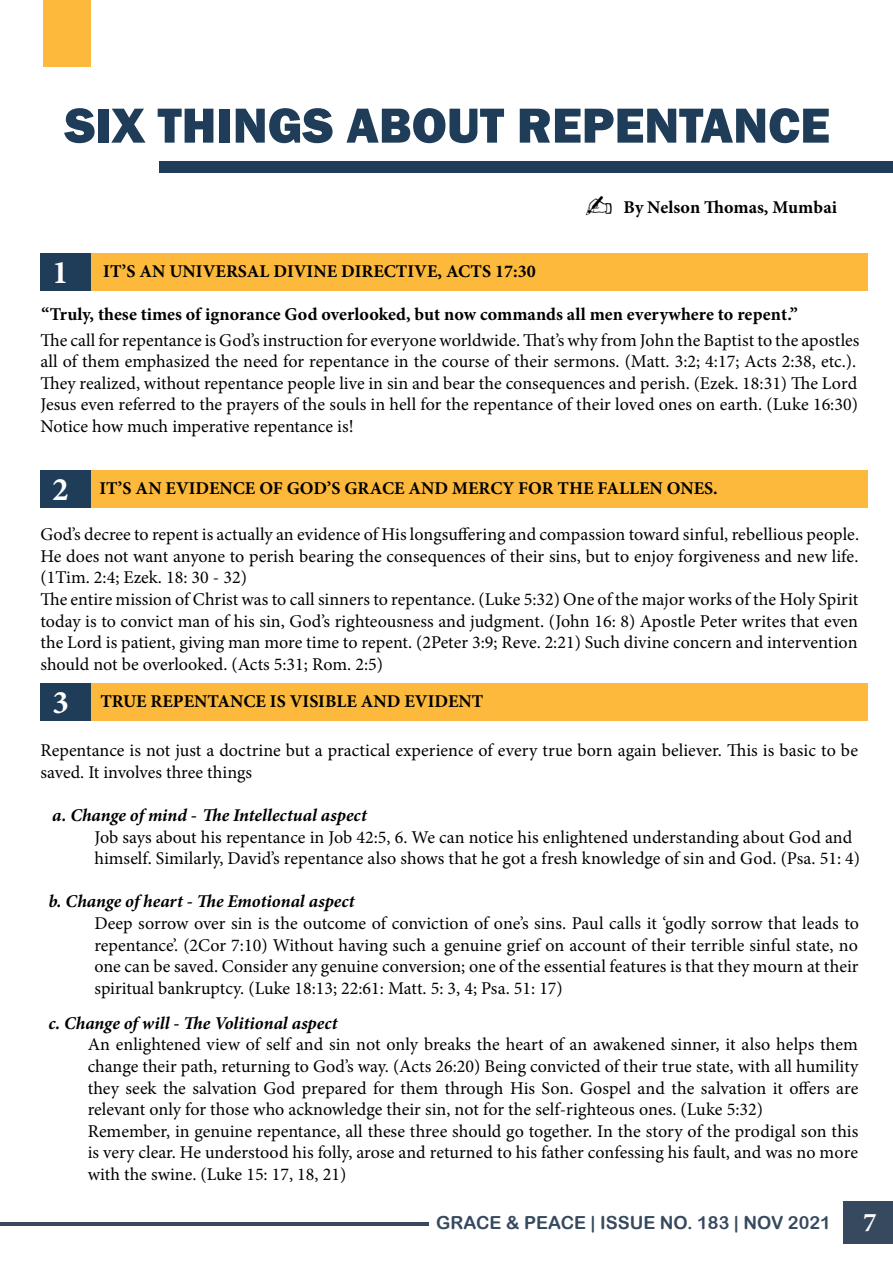
<style>
.page{position:relative;width:893px;height:1263px;background:#fff}
.page>*{position:absolute;margin:0;border:0;box-sizing:border-box;transform-origin:0 0}
.t1{font:800 51px "Franklin Gothic";color:#1f3d59}
.t2{font:700 33px "Minion Pro";color:#fff}
.t3{font:33px "MS Gothic";color:#000}
.t4{font:18px/21.6px "Minion Pro";color:#000}
.t5{font:700 18px "Minion Pro";color:#000}
.t6{font:italic 700 18px "Minion Pro";color:#000}
.t7{font:18px "Arial Rounded MT Bold";color:#36495e}
.s1{font-family:"Minion Pro";font-weight:700;font-size:27px;color:#fff}
</style>
<div class="page">
<div style="left:44px;top:0;width:47px;height:66px;background:#fdb93b"></div>
<div style="left:159px;top:161px;width:734px;height:12px;background:#1f3d59"></div>
<hr style="left:0;top:1222px;width:429px;height:4px;background:#36495e">
<div style="left:844px;top:1201px;width:49px;height:42px;background:#36495e"></div>
<div style="left:40px;top:253px;width:827px;height:38px;background:#fdb93b"></div>
<div style="left:40px;top:253px;width:51px;height:38px;background:#1f3d59"></div>
<div style="left:40px;top:470px;width:827px;height:38px;background:#fdb93b"></div>
<div style="left:40px;top:683px;width:827px;height:38px;background:#fdb93b"></div>
<div style="left:40px;top:470px;width:51px;height:38px;background:#1f3d59"></div>
<div style="left:40px;top:683px;width:51px;height:38px;background:#1f3d59"></div>
<h1 class="t1" style="left:65px;top:93px;width:767px">SIX THINGS ABOUT REPENTANCE</h1>
<h2 class="t2" style="left:52px;top:249px;width:18px">1</h2>
<p class="t5" style="left:103px;top:258px;width:434px">IT’S AN UNIVERSAL DIVINE DIRECTIVE, ACTS 17:30</p>
<h2 class="t3" style="left:582px;top:189px;width:34px">✍</h2>
<p class="t5" style="left:624px;top:194px;width:215px">By Nelson Thomas, Mumbai</p>
<p class="t5" style="left:41px;top:302px;width:758px">“Truly, these times of ignorance God overlooked, but now commands all men everywhere to repent.”</p>
<p class="t4" style="left:40px;top:329px;width:820px">The call for repentance is God’s instruction for everyone worldwide. That’s why from John the Baptist to the apostles all of them emphasized the need for repentance in the course of their sermons. (Matt. 3:2; 4:17; Acts 2:38, etc.).<br>They realized, without repentance people live in sin and bear the consequences and perish. (Ezek. 18:31) The Lord Jesus even referred to the prayers of the souls in hell for the repentance of their loved ones on earth. (Luke 16:30)<br>Notice how much imperative repentance is!</p>
<h2 class="t2" style="left:52px;top:466px;width:18px">2</h2>
<p class="t5" style="left:99px;top:476px;width:620px">IT’S AN EVIDENCE OF GOD’S GRACE AND MERCY FOR THE FALLEN ONES.</p>
<p class="t4" style="left:40px;top:524px;width:820px">God’s decree to repent is actually an evidence of His longsuffering and compassion toward sinful, rebellious people.<br>He does not want anyone to perish bearing the consequences of their sins, but to enjoy forgiveness and new life. (1Tim. 2:4; Ezek. 18: 30 - 32)<br>The entire mission of Christ was to call sinners to repentance. (Luke 5:32) One of the major works of the Holy Spirit today is to convict man of his sin, God’s righteousness and judgment. (John 16: 8) Apostle Peter writes that even the Lord is patient, giving man more time to repent. (2Peter 3:9; Reve. 2:21) Such divine concern and intervention should not be overlooked. (Acts 5:31; Rom. 2:5)</p>
<h2 class="t2" style="left:52px;top:679px;width:18px">3</h2>
<p class="t5" style="left:100px;top:689px;width:385px">TRUE REPENTANCE IS VISIBLE AND EVIDENT</p>
<p class="t4" style="left:40px;top:740px;width:819px">Repentance is not just a doctrine but a practical experience of every true born again believer. This is basic to be saved. It involves three things</p>
<p class="t6" style="left:52px;top:802px;width:316px">a. Change of mind - The Intellectual aspect</p>
<p class="t4" style="left:94px;top:826px;width:767px">Job says about his repentance in Job 42:5, 6. We can notice his enlightened understanding about God and himself. Similarly, David’s repentance also shows that he got a fresh knowledge of sin and God. (Psa. 51: 4)</p>
<p class="t6" style="left:48px;top:889px;width:308px">b. Change of heart - The Emotional aspect</p>
<p class="t4" style="left:94px;top:912px;width:766px;text-align:justify">Deep sorrow over sin is the outcome of conviction of one’s sins. Paul calls it ‘godly sorrow that leads to repentance’. (2Cor 7:10) Without having such a genuine grief on account of their terrible sinful state, no one can be saved. Consider any genuine conversion; one of the essential features is that they mourn at their spiritual bankruptcy. (Luke 18:13; 22:61: Matt. 5: 3, 4; Psa. 51: 17)</p>
<p class="t6" style="left:48px;top:1010px;width:291px">c. Change of will - The Volitional aspect</p>
<p class="t4" style="left:88px;top:1034px;width:772px">An enlightened view of self and sin not only breaks the heart of an awakened sinner, it also helps them change their path, returning to God’s way. (Acts 26:20) Being convicted of their true state, with all humility they seek the salvation God prepared for them through His Son. Gospel and the salvation it offers are relevant only for those who acknowledge their sin, not for the self-righteous ones. (Luke 5:32)<br>Remember, in genuine repentance, all these three should go together. In the story of the prodigal son this is very clear. He understood his folly, arose and returned to his father confessing his fault, and was no more with the swine. (Luke 15: 17, 18, 21)</p>
<p class="t7" style="left:436px;top:1212px;width:442px">GRACE &amp; PEACE | ISSUE NO. 183 | NOV 2021 <span class="s1">7</span></p>
</div>
